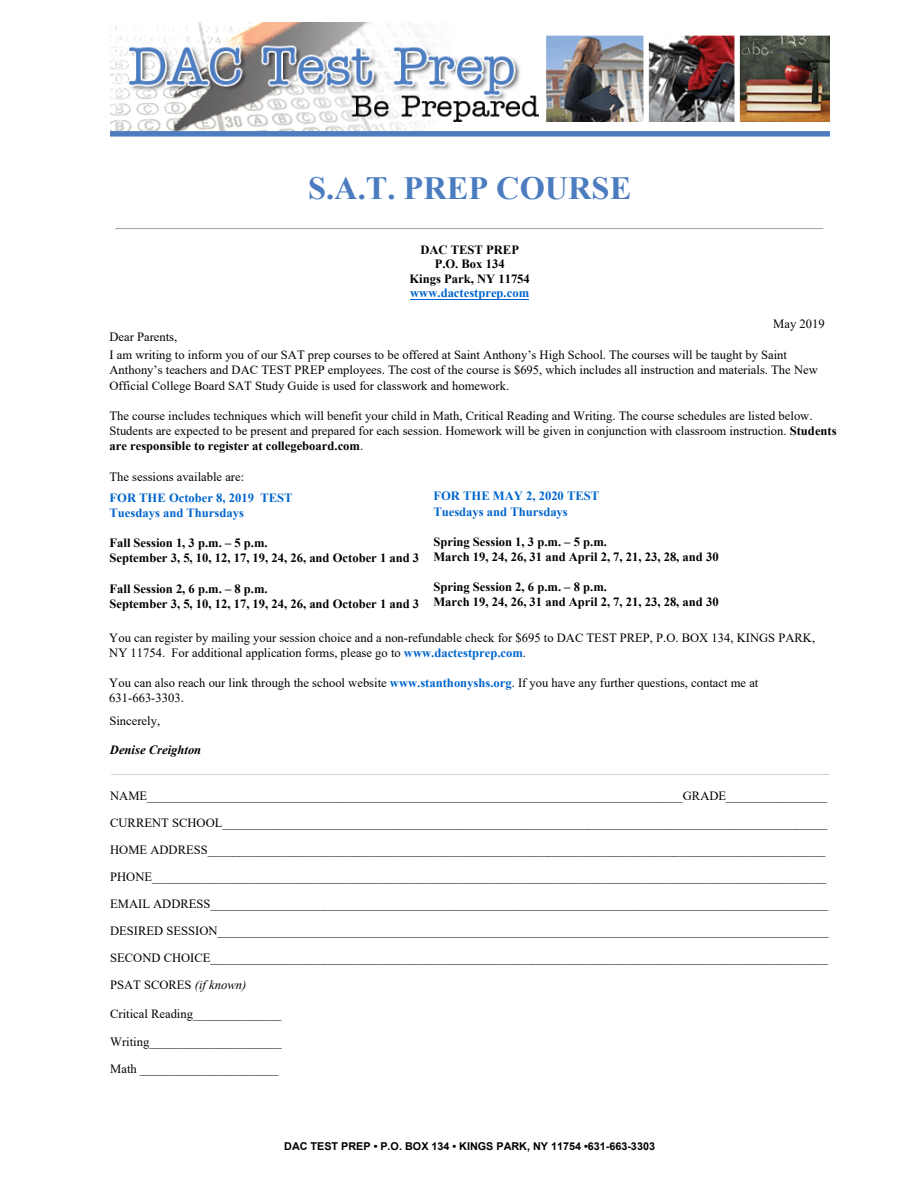
<style>
.page{position:relative;width:918px;height:1188px;background:#fff}
.page>*{position:absolute;margin:0;border:0;box-sizing:border-box;transform-origin:0 0}
.t1{font:700 32.4px "Times New Roman";color:#4b7cc0}
.t2{font:12.6px/27px "Times New Roman";color:#000}
.t3{font:700 12.6px/14.4px "Times New Roman";color:#000}
.t4{font:700 12.6px/15.1px "Times New Roman";color:#0065cc}
.t5{font:700 12.6px "Times New Roman";color:#000102}
.t6{font:italic 700 12.6px "Times New Roman";color:#000}
.t7{font:700 10.8px "Arial";color:#000}
.s1{font-weight:700}
.s2{font-weight:700;color:#0065cc}
.s3{font-style:italic}
</style>
<div class="page">
<svg style="left:116px;top:228px;width:708px;height:2px"></svg>
<svg style="left:111px;top:774px;width:718px;height:1px"></svg>
<img style="left:110px;top:23px;width:719px;height:114px">
<hr style="left:410px;top:299px;width:119px;height:1px;background:#0065cc">
<h1 class="t1" style="left:308px;top:165px;width:325px">S.A.T. PREP COURSE</h1>
<p class="t2" style="left:110px;top:322px;width:69px">Dear Parents,</p>
<p class="t3" style="left:410px;top:242px;width:122px;text-align:center">DAC TEST PREP<br>P.O. Box 134<br>Kings Park, NY 11754</p>
<p class="t4" style="left:410px;top:285px;width:120px">www.dactestprep.com</p>
<p class="t2" style="left:773px;top:310px;width:53px">May 2019</p>
<p class="t2" style="left:110px;top:347px;width:710px;line-height:15.1px">I am writing to inform you of our SAT prep courses to be offered at Saint Anthony’s High School. The courses will be taught by Saint<br>Anthony’s teachers and DAC TEST PREP employees. The cost of the course is $695, which includes all instruction and materials. The New<br>Official College Board SAT Study Guide is used for classwork and homework.</p>
<p class="t2" style="left:110px;top:408px;width:729px;line-height:15.1px">The course includes techniques which will benefit your child in Math, Critical Reading and Writing. The course schedules are listed below.<br>Students are expected to be present and prepared for each session. Homework will be given in conjunction with classroom instruction. <span class="s1">Students are responsible to register at collegeboard.com</span>.</p>
<p class="t2" style="left:110px;top:463px;width:136px">The sessions available are:</p>
<p class="t4" style="left:110px;top:490px;width:185px">FOR THE October 8, 2019 TEST<br>Tuesdays and Thursdays</p>
<p class="t3" style="left:110px;top:535px;width:311px;line-height:15.1px">Fall Session 1, 3 p.m. – 5 p.m.<br>September 3, 5, 10, 12, 17, 19, 24, 26, and October 1 and 3</p>
<p class="t3" style="left:110px;top:580px;width:311px;line-height:15.1px">Fall Session 2, 6 p.m. – 8 p.m.<br>September 3, 5, 10, 12, 17, 19, 24, 26, and October 1 and 3</p>
<p class="t4" style="left:433px;top:488px;width:167px">FOR THE MAY 2, 2020 TEST<br>Tuesdays and Thursdays</p>
<p class="t3" style="left:433px;top:534px;width:175px">Spring Session 1, 3 p.m. – 5 p.m.</p>
<p class="t5" style="left:433px;top:548px;width:287px">March 19, 24, 26, 31 and April 2, 7, 21, 23, 28, and 30</p>
<p class="t3" style="left:433px;top:579px;width:175px">Spring Session 2, 6 p.m. – 8 p.m.</p>
<p class="t5" style="left:433px;top:593px;width:287px">March 19, 24, 26, 31 and April 2, 7, 21, 23, 28, and 30</p>
<p class="t2" style="left:109px;top:630px;width:707px;line-height:15.1px">You can register by mailing your session choice and a non-refundable check for $695 to DAC TEST PREP, P.O. BOX 134, KINGS PARK,<br>NY 11754. For additional application forms, please go to <span class="s2">www.dactestprep.com</span>.</p>
<p class="t2" style="left:109px;top:675px;width:651px;line-height:15.1px">You can also reach our link through the school website <span class="s2">www.stanthonyshs.org</span>. If you have any further questions, contact me at<br>631-663-3303.</p>
<p class="t2" style="left:110px;top:707px;width:52px">Sincerely,</p>
<p class="t6" style="left:110px;top:741px;width:93px">Denise Creighton</p>
<p class="t2" style="left:110px;top:782px;width:720px">NAME_____________________________________________________________________________________GRADE________________ CURRENT SCHOOL________________________________________________________________________________________________ HOME ADDRESS__________________________________________________________________________________________________ PHONE___________________________________________________________________________________________________________ EMAIL ADDRESS__________________________________________________________________________________________________ DESIRED SESSION_________________________________________________________________________________________________ SECOND CHOICE__________________________________________________________________________________________________ PSAT SCORES <span class="s3">(if known)</span></p>
<p class="t2" style="left:110px;top:999px;width:173px">Critical Reading______________</p>
<p class="t2" style="left:110px;top:1028px;width:173px">Writing_____________________<br>Math ______________________</p>
<p class="t7" style="left:284px;top:1139px;width:372px">DAC TEST PREP • P.O. BOX 134 • KINGS PARK, NY 11754 •631-663-3303</p>
</div>
